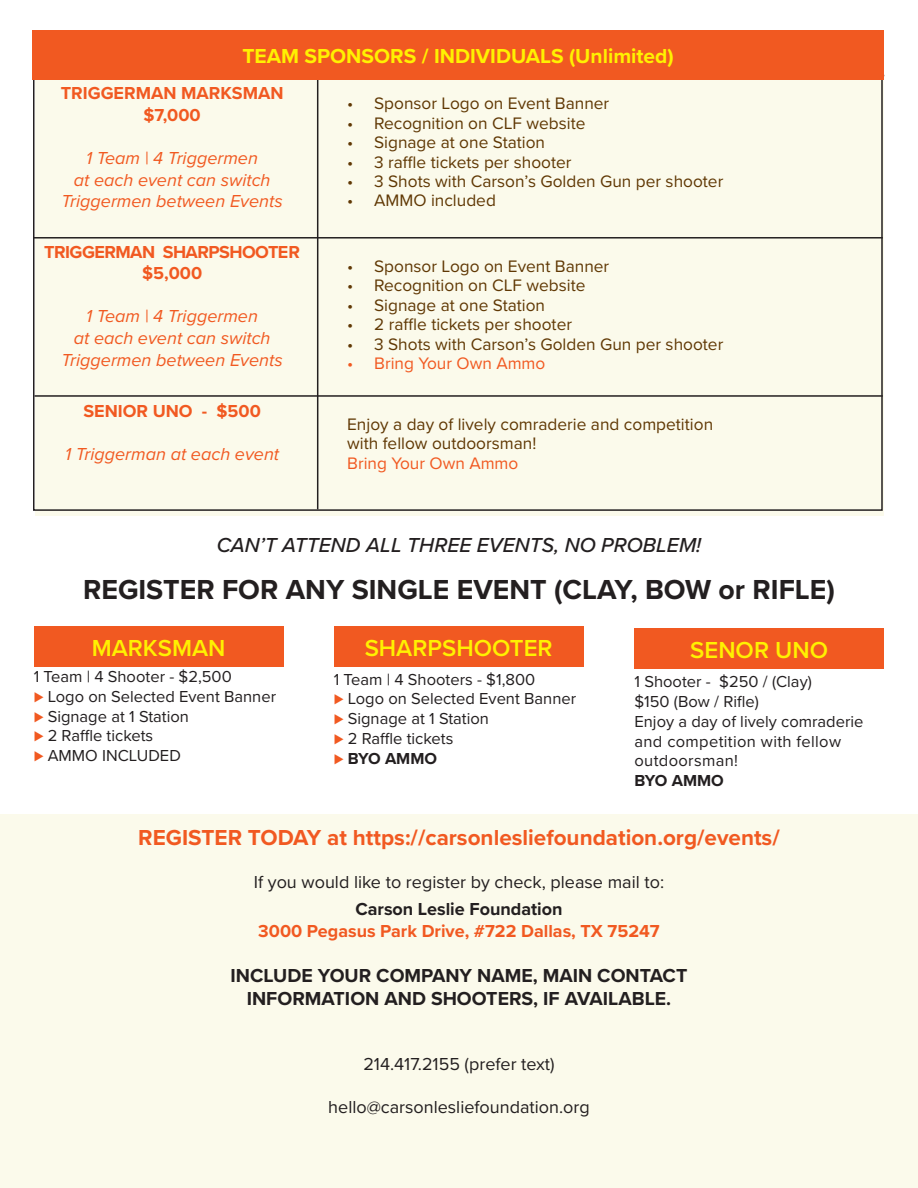
<style>
.page{position:relative;width:918px;height:1188px;background:#fff}
.page>*{position:absolute;margin:0;border:0;box-sizing:border-box;transform-origin:0 0}
.t1{font:700 28.5px "Proxima Nova";color:#231f20}
.t2{font:600 24px "Proxima Nova";color:#fff101}
.t3{font:700 22.5px "Proxima Nova";color:#f15921}
.t4{font:italic 500 21px "Proxima Nova";color:#231f20}
.t5{font:700 21px "Proxima Nova";color:#fff101}
.t6{font:700 19.5px/23.4px "Proxima Nova";color:#231f20;text-align:center}
.t7{font:italic 18px/21.6px "Proxima Nova";color:#f15921;text-align:center}
.t8{font:18px "Proxima Nova";color:#231f20}
.t9{font:700 18px/21.6px "Proxima Nova";color:#f15921;text-align:center}
.t10{font:700 18px/21.6px "Proxima Nova";letter-spacing:-.03em;color:#f15921;text-align:center}
.t11{font:700 18px "Proxima Nova";color:#231f20}
.t12{font:17.25px/19.5px "Proxima Nova";color:#603804}
.t13{font:17.25px "Proxima Nova";color:#f15921}
.t14{font:16.5px/19.8px "Proxima Nova";color:#231f20}
.t15{font:700 16.5px "Proxima Nova";color:#231f20}
.s1{color:#f15921}
.s2{font-weight:700}
</style>
<div class="page">
<div style="left:35px;top:77px;width:849px;height:439px;background:#fbfaeb"></div>
<div style="left:0;top:814px;width:918px;height:374px;background:#fbfaeb"></div>
<hr style="left:317px;top:79px;width:1px;height:430px;background:#231f20">
<hr style="left:33px;top:237px;width:850px;height:2px;background:#231f20">
<hr style="left:34px;top:395px;width:849px;height:2px;background:#231f20">
<div style="left:34px;top:626px;width:250px;height:41px;background:#f15921"></div>
<div style="left:334px;top:626px;width:250px;height:41px;background:#f15921"></div>
<div style="left:634px;top:628px;width:250px;height:41px;background:#f15921"></div>
<div style="left:32px;top:30px;width:852px;height:49px;background:#f15921"></div>
<p class="t5" style="left:242px;top:40px;width:433px">TEAM SPONSORS / INDIVIDUALS (Unlimited)</p>
<p class="t9" style="left:61px;top:82px;width:224px">TRIGGERMAN MARKSMAN $7,000</p>
<p class="t7" style="left:62px;top:146px;width:223px">1 Team | 4 Triggermen<br>at each event can switch<br>Triggermen between Events</p>
<p class="t10" style="left:44px;top:240px;width:257px">TRIGGERMAN SHARPSHOOTER $5,000</p>
<p class="t7" style="left:61px;top:305px;width:223px">1 Team | 4 Triggermen<br>at each event can switch<br>Triggermen between Events</p>
<p class="t9" style="left:83px;top:399px;width:179px">SENIOR UNO - $500</p>
<p class="t7" style="left:65px;top:442px;width:216px">1 Triggerman at each event</p>
<p class="t12" style="left:347px;top:93px;width:264px">• Sponsor Logo on Event Banner</p>
<p class="t12" style="left:347px;top:112px;width:240px">• Recognition on CLF website</p>
<p class="t12" style="left:347px;top:132px;width:199px">• Signage at one Station</p>
<p class="t12" style="left:347px;top:151px;width:226px">• 3 raffle tickets per shooter</p>
<p class="t12" style="left:347px;top:171px;width:378px">• 3 Shots with Carson’s Golden Gun per shooter</p>
<p class="t12" style="left:347px;top:190px;width:150px">• AMMO included</p>
<p class="t12" style="left:347px;top:256px;width:264px">• Sponsor Logo on Event Banner</p>
<p class="t12" style="left:347px;top:275px;width:240px">• Recognition on CLF website</p>
<p class="t12" style="left:347px;top:295px;width:199px">• Signage at one Station</p>
<p class="t12" style="left:347px;top:314px;width:226px">• 2 raffle tickets per shooter</p>
<p class="t12" style="left:347px;top:334px;width:378px">• 3 Shots with Carson’s Golden Gun per shooter</p>
<p class="t13" style="left:347px;top:351px;width:200px">• Bring Your Own Ammo</p>
<p class="t12" style="left:347px;top:413px;width:368px">Enjoy a day of lively comraderie and competition with fellow outdoorsman!</p>
<p class="t13" style="left:347px;top:450px;width:173px">Bring Your Own Ammo</p>
<p class="t4" style="left:217px;top:530px;width:486px">CAN’T ATTEND ALL THREE EVENTS, NO PROBLEM!</p>
<h1 class="t1" style="left:83px;top:568px;width:753px">REGISTER FOR ANY SINGLE EVENT (CLAY, BOW or RIFLE)</h1>
<h2 class="t2" style="left:92px;top:630px;width:135px">MARKSMAN</h2>
<h2 class="t2" style="left:365px;top:630px;width:189px">SHARPSHOOTER</h2>
<h2 class="t2" style="left:690px;top:632px;width:139px">SENOR UNO</h2>
<p class="t14" style="left:334px;top:668px;width:244px">1 Team | 4 Shooters - $1,800<br><span class="s1">⊲</span> Logo on Selected Event Banner <span class="s1">⊲</span> Signage at 1 Station<br><span class="s1">⊲</span> 2 Raffle tickets<br><span class="s1">⊲</span> <span class="s2">BYO AMMO</span></p>
<p class="t14" style="left:635px;top:671px;width:230px">1 Shooter - $250 / (Clay)<br>$150 (Bow / Rifle)<br>Enjoy a day of lively comraderie and competition with fellow outdoorsman!</p>
<p class="t15" style="left:635px;top:768px;width:91px">BYO AMMO</p>
<p class="t14" style="left:34px;top:666px;width:244px">1 Team | 4 Shooter - $2,500<br><span class="s1">⊲</span> Logo on Selected Event Banner <span class="s1">⊲</span> Signage at 1 Station<br><span class="s1">⊲</span> 2 Raffle tickets<br><span class="s1">⊲</span> AMMO INCLUDED</p>
<h3 class="t3" style="left:138px;top:821px;width:643px">REGISTER TODAY at https://carsonlesliefoundation.org/events/</h3>
<p class="t8" style="left:254px;top:869px;width:412px">If you would like to register by check, please mail to:</p>
<p class="t11" style="left:355px;top:896px;width:209px">Carson Leslie Foundation</p>
<p class="t9" style="left:258px;top:920px;width:403px">3000 Pegasus Park Drive, #722 Dallas, TX 75247</p>
<p class="t6" style="left:231px;top:963px;width:458px">INCLUDE YOUR COMPANY NAME, MAIN CONTACT<br>INFORMATION AND SHOOTERS, IF AVAILABLE.</p>
<p class="t8" style="left:363px;top:1051px;width:193px">214.417.2155 (prefer text)</p>
<p class="t8" style="left:328px;top:1094px;width:263px">hello@carsonlesliefoundation.org</p>
</div>
